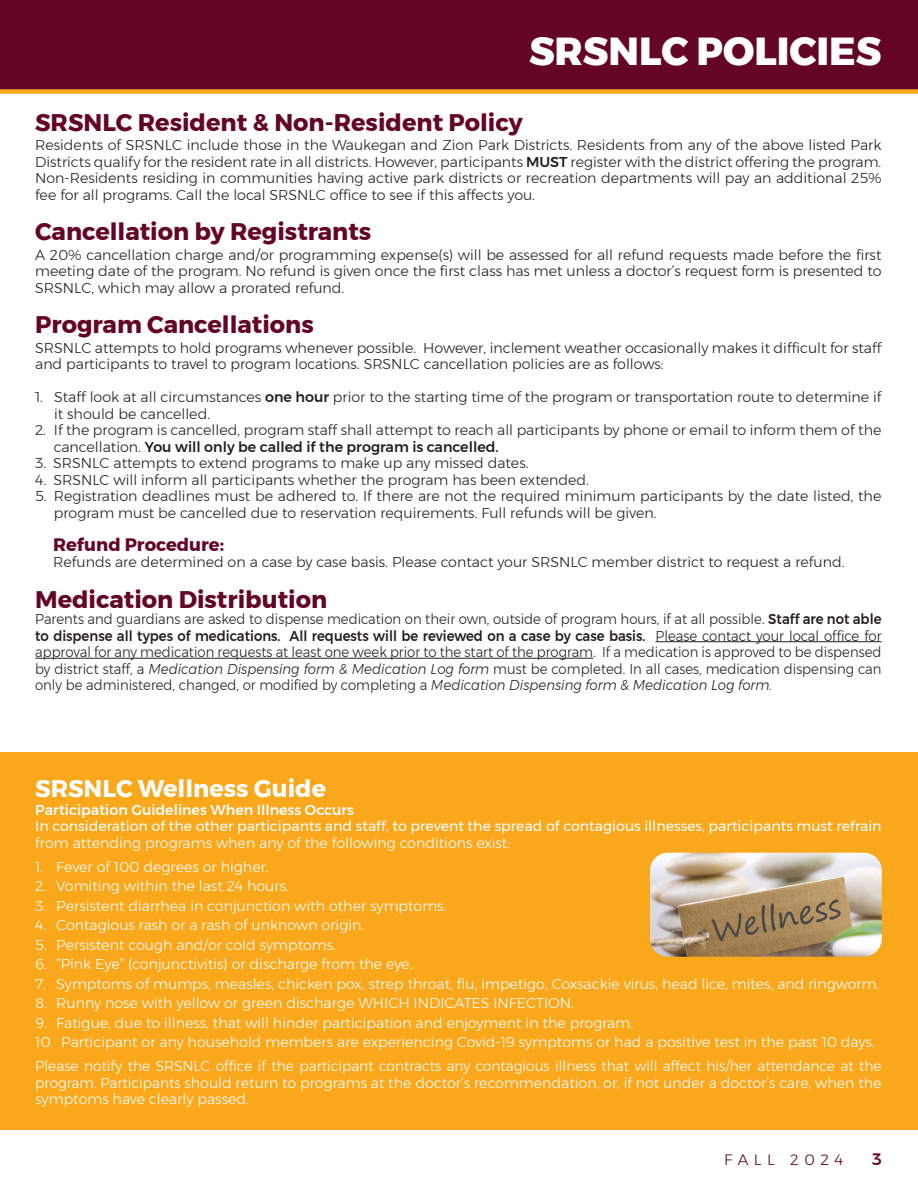
<style>
.page{position:relative;width:918px;height:1188px;background:#fff}
.page>*{position:absolute;margin:0;border:0;box-sizing:border-box;transform-origin:0 0}
.t1{font:800 39px "Montserrat";color:#fff}
.t2{font:700 24px "Montserrat";color:#640525}
.t3{font:700 24px "Montserrat";color:#fff}
.t4{font:700 18px "Montserrat";color:#640525}
.t5{font:500 16.5px "Montserrat";color:#640525}
.t6{font:300 15px "Montserrat";letter-spacing:.37em;color:#640525}
.t7{font:300 14.25px/16.5px "Montserrat";color:#231f20}
.t8{font:300 14.25px/16.5px "Montserrat";color:#fff;text-align:justify}
.t9{font:300 14.25px/16.5px "Montserrat";color:#231f20;text-align:justify;scale:.93 1}
.t10{font:14.25px/16.5px "Montserrat";color:#fff}
.t11{font:500 14.25px "Montserrat";color:#fff}
.s1{font-weight:500}
.s2{font-style:italic}
.s3{font-weight:300}
</style>
<div class="page">
<div style="left:0;top:752px;width:918px;height:378px;background:#f9a71b"></div>
<hr style="left:656px;top:641px;width:226px;height:1px;background:#231f20">
<hr style="left:35px;top:658px;width:558px;height:1px;background:#231f20">
<div style="left:0;top:0;width:918px;height:92px;background:#640525"></div>
<div style="left:0;top:89px;width:918px;height:5px;background:#f9a71b"></div>
<img style="left:650px;top:853px;width:232px;height:104px">
<p class="t1" style="left:529px;top:20px;width:354px">SRSNLC POLICIES</p>
<p class="t2" style="left:35px;top:103px;width:489px">SRSNLC Resident &amp; Non-Resident Policy</p>
<p class="t7" style="left:35px;top:137px;width:848px;text-align:justify">Residents of SRSNLC include those in the Waukegan and Zion Park Districts. Residents from any of the above listed Park Districts qualify for the resident rate in all districts. However, participants <span class="s1">MUST</span> register with the district offering the program.<br>Non-Residents residing in communities having active park districts or recreation departments will pay an additional 25% fee for all programs. Call the local SRSNLC office to see if this affects you.</p>
<p class="t2" style="left:35px;top:212px;width:338px">Cancellation by Registrants</p>
<p class="t7" style="left:35px;top:246px;width:848px;text-align:justify">A 20% cancellation charge and/or programming expense(s) will be assessed for all refund requests made before the first meeting date of the program. No refund is given once the first class has met unless a doctor’s request form is presented to SRSNLC, which may allow a prorated refund.</p>
<p class="t2" style="left:35px;top:305px;width:280px">Program Cancellations</p>
<p class="t7" style="left:35px;top:339px;width:848px">SRSNLC attempts to hold programs whenever possible. However, inclement weather occasionally makes it difficult for staff and participants to travel to program locations. SRSNLC cancellation policies are as follows:</p>
<p class="t7" style="left:54px;top:389px;width:829px;text-indent:-19px">1. Staff look at all circumstances <span class="s1">one hour</span> prior to the starting time of the program or transportation route to determine if it should be cancelled.</p>
<p class="t7" style="left:54px;top:422px;width:829px;text-indent:-19px">2. If the program is cancelled, program staff shall attempt to reach all participants by phone or email to inform them of the cancellation. <span class="s1">You will only be called if the program is cancelled.</span></p>
<p class="t7" style="left:35px;top:455px;width:495px">3. SRSNLC attempts to extend programs to make up any missed dates.</p>
<p class="t7" style="left:35px;top:471px;width:555px">4. SRSNLC will inform all participants whether the program has been extended.</p>
<p class="t7" style="left:54px;top:488px;width:829px;text-indent:-19px">5. Registration deadlines must be adhered to. If there are not the required minimum participants by the date listed, the program must be cancelled due to reservation requirements. Full refunds will be given.</p>
<p class="t4" style="left:53px;top:530px;width:173px">Refund Procedure:</p>
<p class="t7" style="left:53px;top:554px;width:793px">Refunds are determined on a case by case basis. Please contact your SRSNLC member district to request a refund.</p>
<p class="t2" style="left:35px;top:580px;width:294px">Medication Distribution</p>
<p class="t9" style="left:35px;top:611px;width:912px">Parents and guardians are asked to dispense medication on their own, outside of program hours, if at all possible. <span class="s1">Staff are not able to dispense all types of medications. All requests will be reviewed on a case by case basis.</span> Please contact your local office for approval for any medication requests at least one week prior to the start of the program. If a medication is approved to be dispensed by district staff, a <span class="s2">Medication Dispensing form &amp; Medication Log form</span> must be completed. In all cases, medication dispensing can only be administered, changed, or modified by completing a <span class="s2">Medication Dispensing form &amp; Medication Log form.</span></p>
<p class="t3" style="left:35px;top:769px;width:292px">SRSNLC Wellness Guide</p>
<p class="t11" style="left:35px;top:798px;width:320px">Participation Guidelines When Illness Occurs</p>
<p class="t10" style="left:35px;top:818px;width:848px">In consideration of the other participants and staff, to prevent the spread of contagious illnesses, participants must refrain <span class="s3">from attending programs when any of the following conditions exist:</span></p>
<p class="t8" style="left:35px;top:858px;width:235px">1. Fever of 100 degrees or higher.</p>
<p class="t8" style="left:35px;top:878px;width:255px">2. Vomiting within the last 24 hours.</p>
<p class="t8" style="left:35px;top:897px;width:413px">3. Persistent diarrhea in conjunction with other symptoms.</p>
<p class="t8" style="left:35px;top:917px;width:330px">4. Contagious rash or a rash of unknown origin.</p>
<p class="t8" style="left:35px;top:936px;width:302px">5. Persistent cough and/or cold symptoms.</p>
<p class="t8" style="left:35px;top:956px;width:379px">6. “Pink Eye” (conjunctivitis) or discharge from the eye.</p>
<p class="t8" style="left:35px;top:975px;width:846px">7. Symptoms of mumps, measles, chicken pox, strep throat, flu, impetigo, Coxsackie virus, head lice, mites, and ringworm.</p>
<p class="t8" style="left:35px;top:995px;width:540px">8. Runny nose with yellow or green discharge WHICH INDICATES INFECTION.</p>
<p class="t8" style="left:35px;top:1014px;width:599px">9. Fatigue, due to illness, that will hinder participation and enjoyment in the program.</p>
<p class="t8" style="left:35px;top:1034px;width:841px">10. Participant or any household members are experiencing Covid-19 symptoms or had a positive test in the past 10 days.</p>
<p class="t8" style="left:35px;top:1058px;width:848px">Please notify the SRSNLC office if the participant contracts any contagious illness that will affect his/her attendance at the program. Participants should return to programs at the doctor’s recommendation, or, if not under a doctor’s care, when the symptoms have clearly passed.</p>
<p class="t6" style="left:724px;top:1148px;width:121px">FALL 2024</p>
<p class="t5" style="left:872px;top:1146px;width:11px">3</p>
</div>
